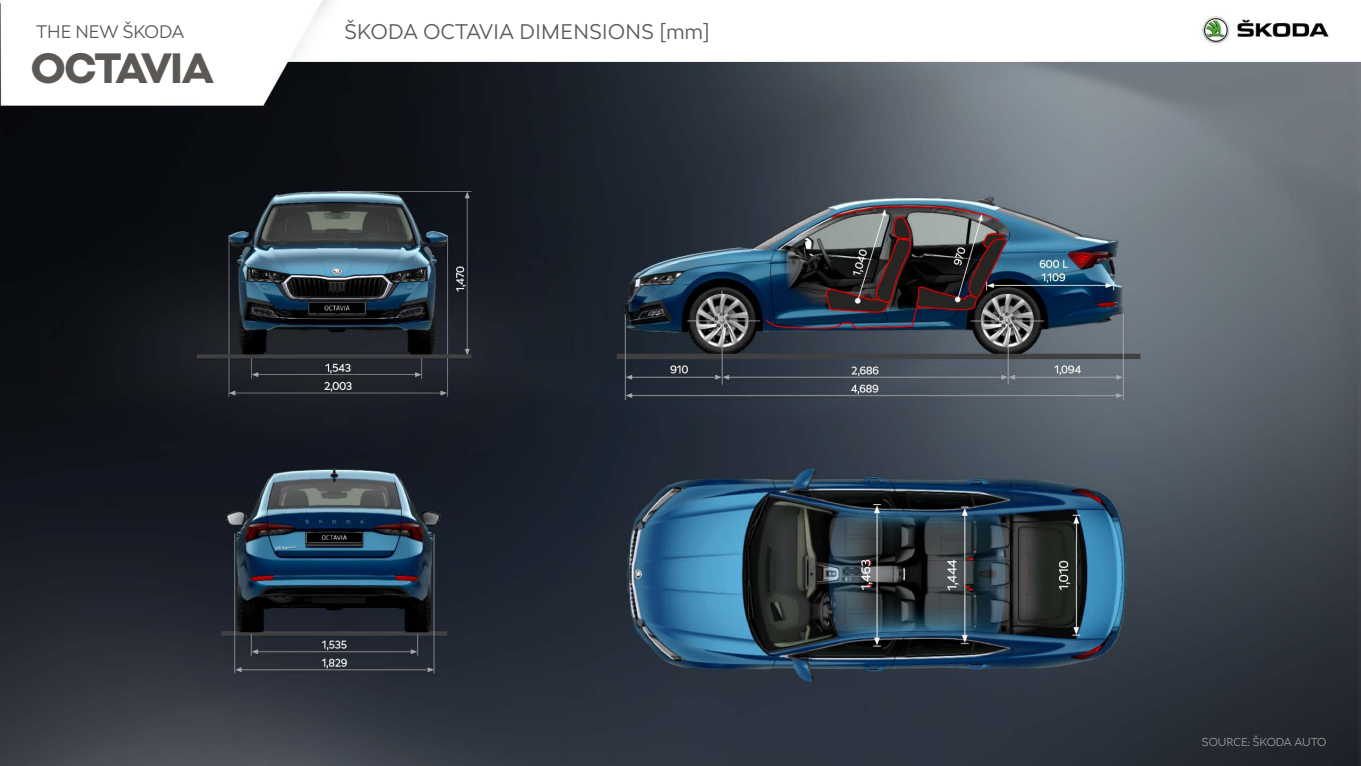
<style>
.page{position:relative;width:1361px;height:766px;background:#fff}
.page>*{position:absolute;margin:0;border:0;box-sizing:border-box;transform-origin:0 0}
.t1{font:900 42px "SKODA Next";letter-spacing:-.02em;color:#5b5856}
.t2{font:300 21px "SKODA Next";letter-spacing:.02em;color:#5b5856}
.t3{font:300 18px "SKODA Next";color:#5b5856}
.t4{font:300 11.4px "SKODA Next";color:#9d9d9d}
</style>
<div class="page">
<img style="left:0;top:0;width:1361px;height:765px">
<p class="t3" style="left:36px;top:21px;width:150px">THE NEW ŠKODA</p>
<h1 class="t1" style="left:31px;top:43px;width:183px">OCTAVIA</h1>
<p class="t2" style="left:344px;top:20px;width:367px">ŠKODA OCTAVIA DIMENSIONS [mm]</p>
<p class="t4" style="left:1202px;top:734px;width:126px">SOURCE: ŠKODA AUTO</p>
</div>
